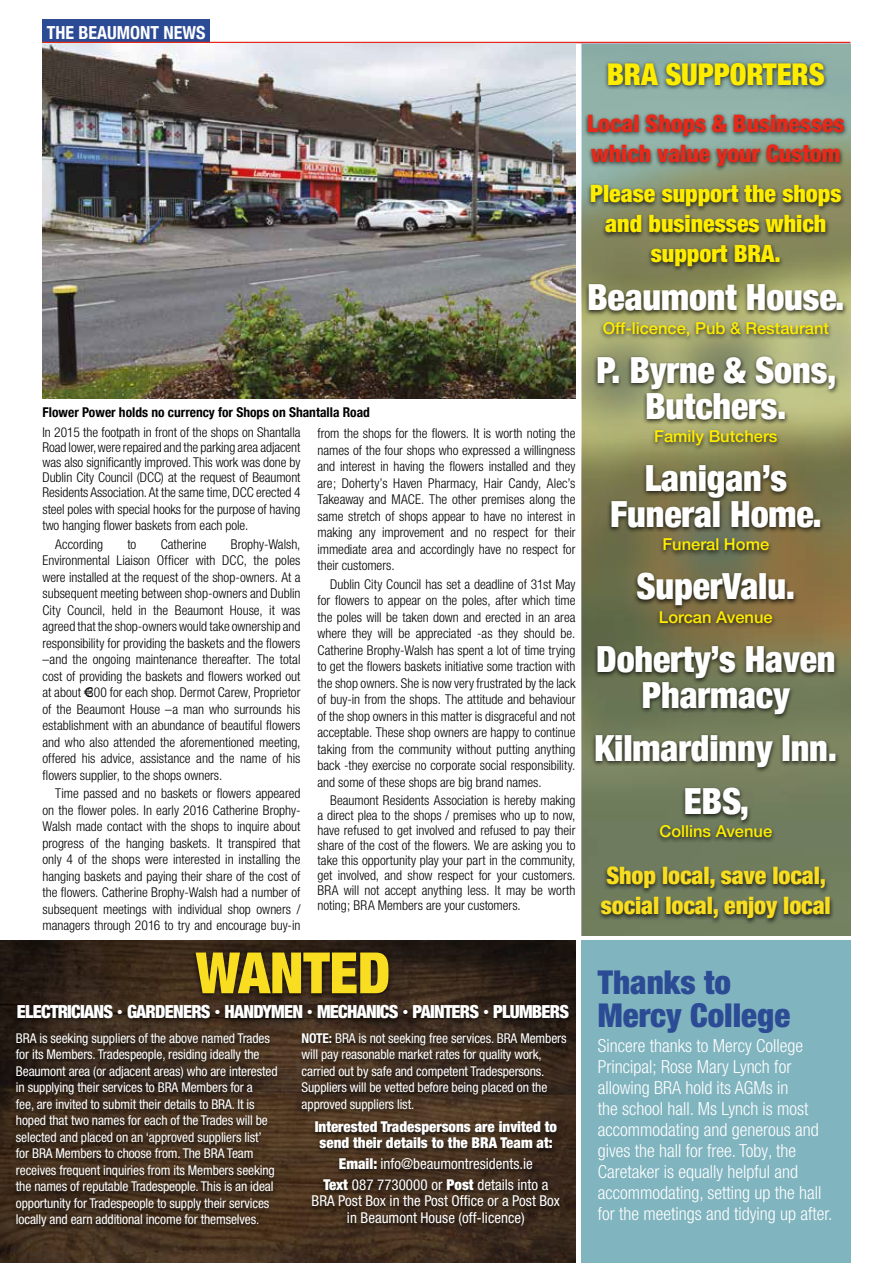
<style>
.page{position:relative;width:893px;height:1263px;background:#fff}
.page>*{position:absolute;margin:0;border:0;box-sizing:border-box;transform-origin:0 0}
.t1{font:900 condensed 57px "Helvetica Neue";letter-spacing:-.005em;color:#f9dd20}
.t2{font:900 condensed 36px/36px "Helvetica Neue";letter-spacing:-.005em;color:#fff;text-align:center}
.t3{font:900 condensed 33px/33px "Helvetica Neue";color:#2c4b95}
.t4{font:900 condensed 30px "Helvetica Neue";letter-spacing:-.005em;color:#ffed00}
.t5{font:900 condensed 24px/30px "Helvetica Neue";color:#ffed00;text-align:center}
.t6{font:900 condensed 24px/30px "Helvetica Neue";letter-spacing:-.005em;color:#f9dd20}
.t7{font:900 condensed 24px/30px "Helvetica Neue";letter-spacing:-.005em;color:#e52a1b}
.t8{font:300 condensed 18px/21px "Helvetica Neue LT Pro";color:#fff}
.t9{font:900 condensed 18px "Helvetica Neue";letter-spacing:-.04em;color:#fff}
.t10{font:700 condensed 18px "Helvetica Neue";color:#fff}
.t11{font:500 16.5px "Helvetica Neue LT Pro";color:#ffed00}
.t12{font:condensed 15px/20.7px "Helvetica Neue";color:#fff;text-align:center}
.t13{font:900 condensed 15px/16.5px "Helvetica Neue";color:#fff;text-align:center}
.t14{font:300 condensed 13.5px/16.5px "Helvetica Neue";color:#000;text-align:justify}
.t15{font:condensed 13.5px/16.5px "Helvetica Neue LT Pro";letter-spacing:-.01em;color:#fff}
.t16{font:300 condensed 13.5px/15px "Helvetica Neue LT Pro";letter-spacing:-.005em;color:#000;text-align:justify}
.t17{font:700 condensed 13.5px "Helvetica Neue";color:#000}
.s1{font-family:"Arbutus Slab";font-weight:400;font-stretch:normal}
.s2{font-weight:700}
.s3{font-weight:900}
</style>
<div class="page">
<div style="left:43px;top:19px;width:167px;height:24px;background:#2c4b95"></div>
<hr style="left:43px;top:42px;width:807px;height:1px;background:#e52a1b">
<img style="left:43px;top:44px;width:532px;height:355px">
<div style="left:581px;top:941px;width:269px;height:322px;background:#80b4bf"></div>
<img style="left:0;top:940px;width:576px;height:323px">
<img style="left:582px;top:44px;width:268px;height:891px">
<div style="left:583px;top:60px;width:265px;height:865px;background:#000;opacity:.75"></div>
<div style="left:12px;top:950px;width:561px;height:283px;background:#000;opacity:.75"></div>
<h3 class="t10" style="left:47px;top:17px;width:160px">THE BEAUMONT NEWS</h3>
<p class="t17" style="left:43px;top:401px;width:329px">Flower Power holds no currency for Shops on Shantalla Road</p>
<p class="t16" style="left:43px;top:425px;width:259px">In 2015 the footpath in front of the shops on Shantalla Road lower, were repaired and the parking area adjacent was also significantly improved. This work was done by Dublin City Council (DCC) at the request of Beaumont Residents Association. At the same time, DCC erected 4</p>
<p class="t16" style="left:43px;top:500px;width:259px;line-height:16.5px">steel poles with special hooks for the purpose of having two hanging flower baskets from each pole.</p>
<p class="t14" style="left:55px;top:535px;width:49px">According</p>
<p class="t14" style="left:127px;top:535px;width:10px">to</p>
<p class="t14" style="left:161px;top:535px;width:47px">Catherine</p>
<p class="t14" style="left:317px;top:425px;width:259px">from the shops for the flowers. It is worth noting the names of the four shops who expressed a willingness and interest in having the flowers installed and they are; Doherty’s Haven Pharmacy, Hair Candy, Alec’s Takeaway and MACE. The other premises along the same stretch of shops appear to have no interest in making any improvement and no respect for their immediate area and accordingly have no respect for their customers.</p>
<p class="t14" style="left:317px;top:575px;width:260px;text-indent:13px">Dublin City Council has set a deadline of 31st May for flowers to appear on the poles, after which time the poles will be taken down and erected in an area where they will be appreciated -as they should be.<br>Catherine Brophy-Walsh has spent a lot of time trying to get the flowers baskets initiative some traction with the shop owners. She is now very frustrated by the lack of buy-in from the shops. The attitude and behaviour of the shop owners in this matter is disgraceful and not acceptable. These shop owners are happy to continue taking from the community without putting anything back -they exercise no corporate social responsibility. and some of these shops are big brand names.</p>
<p class="t14" style="left:317px;top:793px;width:259px;line-height:15px;text-indent:13px">Beaumont Residents Association is hereby making a direct plea to the shops / premises who up to now, have refused to get involved and refused to pay their share of the cost of the flowers. We are asking you to take this opportunity play your part in the community, get involved, and show respect for your customers.<br>BRA will not accept anything less. It may be worth noting; BRA Members are your customers.</p>
<h1 class="t1" style="left:196px;top:926px;width:196px">WANTED</h1>
<h3 class="t9" style="left:17px;top:997px;width:554px">ELECTRICIANS <span class="s1">•</span> GARDENERS <span class="s1">•</span> HANDYMEN <span class="s1">•</span> MECHANICS <span class="s1">•</span> PAINTERS <span class="s1">•</span> PLUMBERS</h3>
<p class="t15" style="left:16px;top:1030px;width:263px">BRA is seeking suppliers of the above named Trades for its Members. Tradespeople, residing ideally the Beaumont area (or adjacent areas) who are interested in supplying their services to BRA Members for a<br>fee, are invited to submit their details to BRA. It is hoped that two names for each of the Trades will be selected and placed on an ‘approved suppliers list’ for BRA Members to choose from. The BRA Team receives frequent inquiries from its Members seeking the names of reputable Tradespeople. This is an ideal opportunity for Tradespeople to supply their services locally and earn additional income for themselves.</p>
<p class="t15" style="left:302px;top:1030px;width:266px"><span class="s2">NOTE:</span> BRA is not seeking free services. BRA Members will pay reasonable market rates for quality work, carried out by safe and competent Tradespersons.<br>Suppliers will be vetted before being placed on the approved suppliers list.</p>
<p class="t14" style="left:43px;top:535px;width:260px;text-indent:188px">Brophy-Walsh, Environmental Liaison Officer with DCC, the poles were installed at the request of the shop-owners. At a subsequent meeting between shop-owners and Dublin City Council, held in the Beaumont House, it was agreed that the shop-owners would take ownership and responsibility for providing the baskets and the flowers –and the ongoing maintenance thereafter. The total cost of providing the baskets and flowers worked out at about €300 for each shop. Dermot Carew, Proprietor of the Beaumont House –a man who surrounds his establishment with an abundance of beautiful flowers and who also attended the aforementioned meeting, offered his advice, assistance and the name of his flowers supplier, to the shops owners.</p>
<p class="t14" style="left:43px;top:785px;width:259px;text-indent:13px">Time passed and no baskets or flowers appeared on the flower poles. In early 2016 Catherine Brophy-Walsh made contact with the shops to inquire about progress of the hanging baskets. It transpired that only 4 of the shops were interested in installing the hanging baskets and paying their share of the cost of the flowers. Catherine Brophy-Walsh had a number of subsequent meetings with individual shop owners / managers through 2016 to try and encourage buy-in</p>
<p class="t13" style="left:315px;top:1118px;width:244px">Interested Tradespersons are invited to send their details to the BRA Team at:</p>
<p class="t12" style="left:323px;top:1153px;width:227px"><span class="s3">Email:</span> info@beaumontresidents.ie<br><span class="s3">Text</span> 087 7730000 or <span class="s3">Post</span> details into a</p>
<p class="t12" style="left:312px;top:1192px;width:250px;line-height:16.5px">BRA Post Box in the Post Office or a Post Box in Beaumont House (off-licence)</p>
<h3 class="t4" style="left:607px;top:49px;width:219px">BRA SUPPORTERS</h3>
<h3 class="t7" style="left:587px;top:107px;width:259px">Local Shops &amp; Businesses which value your Custom</h3>
<h3 class="t5" style="left:590px;top:178px;width:253px">Please support the shops and businesses which support BRA.</h3>
<h2 class="t2" style="left:587px;top:278px;width:259px">Beaumont House.</h2>
<p class="t11" style="left:603px;top:318px;width:228px">Off-licence, Pub &amp; Restaurant</p>
<h2 class="t2" style="left:596px;top:350px;width:242px">P. Byrne &amp; Sons,<br>Butchers.</h2>
<p class="t11" style="left:654px;top:426px;width:125px">Family Butchers</p>
<h2 class="t2" style="left:610px;top:458px;width:213px">Lanigan’s<br>Funeral Home.</h2>
<p class="t11" style="left:662px;top:535px;width:108px">Funeral Home</p>
<h2 class="t2" style="left:636px;top:566px;width:160px">SuperValu.</h2>
<p class="t11" style="left:659px;top:607px;width:115px">Lorcan Avenue</p>
<h2 class="t2" style="left:596px;top:639px;width:241px">Doherty’s Haven<br>Pharmacy</h2>
<h2 class="t2" style="left:594px;top:719px;width:244px;line-height:52.9px">Kilmardinny Inn.<br>EBS,</h2>
<p class="t11" style="left:659px;top:821px;width:114px">Collins Avenue</p>
<h3 class="t6" style="left:601px;top:859px;width:231px">Shop local, save local, social local, enjoy local</h3>
<h3 class="t3" style="left:598px;top:965px;width:194px">Thanks to<br>Mercy College</h3>
<p class="t8" style="left:598px;top:1035px;width:236px">Sincere thanks to Mercy College<br>Principal; Rose Mary Lynch for allowing BRA hold its AGMs in<br>the school hall. Ms Lynch is most accommodating and generous and gives the hall for free. Toby, the<br>Caretaker is equally helpful and accommodating, setting up the hall for the meetings and tidying up after.</p>
</div>
